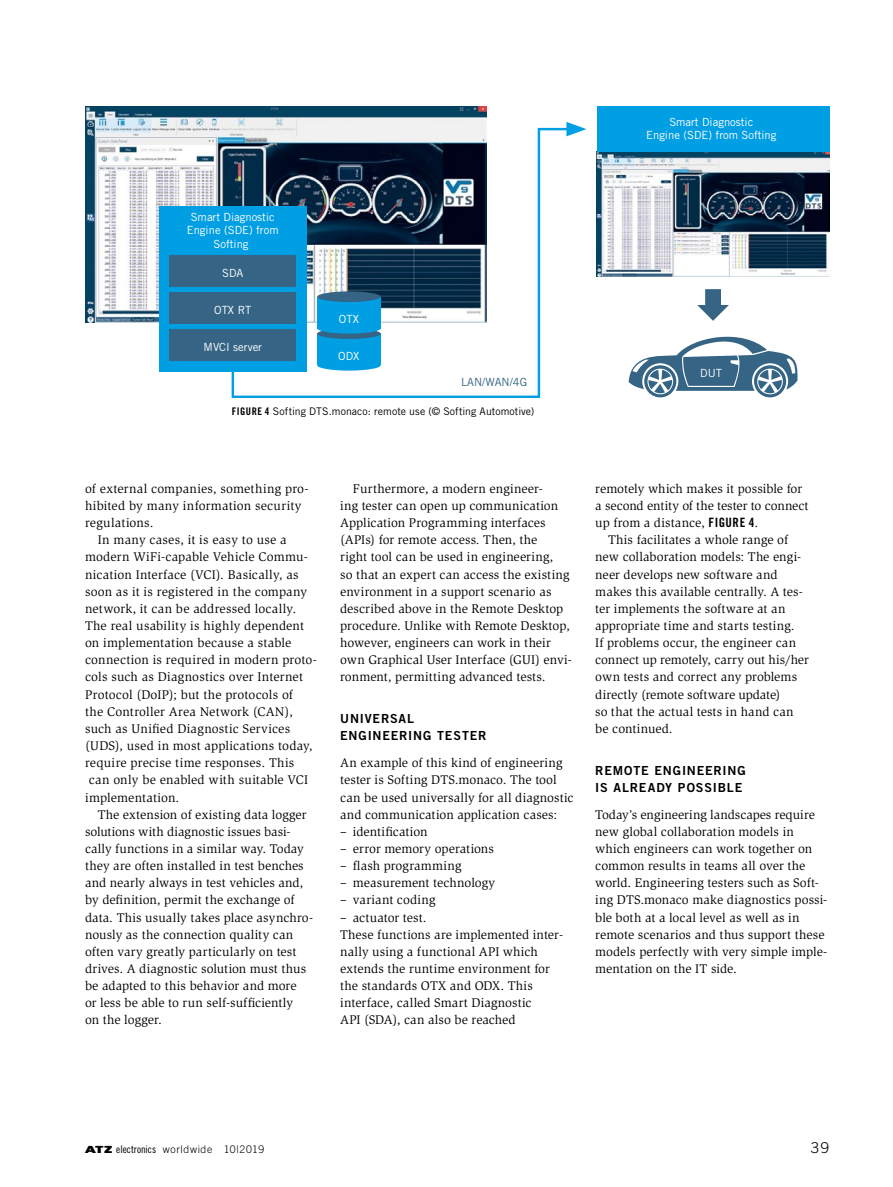
<style>
.page{position:relative;width:893px;height:1187px;background:#fff}
.page>*{position:absolute;margin:0;border:0;box-sizing:border-box;transform-origin:0 0}
.t1{font:300 15px "Trade Gothic LT Std";color:#000}
.Para_Indent{font:12.9px/17.1px "Slimbach Std";letter-spacing:.005em;color:#000}
.Para_x{font:12.9px/17.1px "Slimbach Std";letter-spacing:.005em;color:#000}
.SectionHeading_1_x{font:12.45px/17.1px "Trade Gothic LT Std Bd 2";letter-spacing:.065em;color:#000}
.t2{font:11.25px/13.5px "Trade Gothic LT Std";color:#fff;text-align:center}
.t3{font:11.25px "Trade Gothic LT Std";color:#356485}
.Image_Caption_x{font:10.5px "Trade Gothic LT Std";letter-spacing:.005em;color:#000}
.t4{font:300 10.5px "Trade Gothic LT Std";letter-spacing:.06em;color:#000}
.s1{font-family:"Trade Gothic LT Std Bd Cn 20"}
.s2{font-family:"The Sans";font-weight:900}
.s3{font-family:"Trade Gothic LT Std Cn 18";font-weight:400}
</style>
<div class="page">
<svg style="left:230px;top:127px;width:338px;height:271px"></svg>
<img style="left:85px;top:106px;width:401px;height:216px">
<div style="left:159px;top:206px;width:148px;height:165px;background:#009ee3"></div>
<div style="left:169px;top:255px;width:127px;height:32px;background:#356485"></div>
<div style="left:169px;top:292px;width:127px;height:32px;background:#356485"></div>
<div style="left:169px;top:329px;width:127px;height:32px;background:#356485"></div>
<div style="left:317px;top:360px;width:64px;height:10px;background:#009ee3;border-radius:50%"></div>
<div style="left:317px;top:333px;width:64px;height:32px;background:#009ee3"></div>
<svg style="left:317px;top:328px;width:64px;height:11px"></svg>
<div style="left:317px;top:323px;width:64px;height:10px;background:#009ee3;border-radius:50%"></div>
<div style="left:317px;top:297px;width:64px;height:31px;background:#009ee3"></div>
<div style="left:317px;top:291px;width:64px;height:11px;background:#356485;border-radius:50%"></div>
<img style="left:597px;top:152px;width:232px;height:125px">
<div style="left:597px;top:106px;width:232px;height:46px;background:#009ee3"></div>
<svg style="left:566px;top:122px;width:20px;height:14px"></svg>
<svg style="left:697px;top:289px;width:32px;height:32px"></svg>
<svg style="left:629px;top:336px;width:169px;height:61px"></svg>
<p class="t2" style="left:646px;top:115px;width:132px">Smart Diagnostic<br>Engine (SDE) from Softing</p>
<p class="t2" style="left:187px;top:209px;width:93px">Smart Diagnostic<br>Engine (SDE) from<br>Softing</p>
<p class="t2" style="left:222px;top:266px;width:23px">SDA</p>
<p class="t2" style="left:214px;top:303px;width:39px">OTX RT</p>
<p class="t2" style="left:204px;top:340px;width:60px">MVCI server</p>
<p class="t2" style="left:339px;top:312px;width:22px">OTX</p>
<p class="t2" style="left:338px;top:349px;width:23px">ODX</p>
<p class="t3" style="left:461px;top:375px;width:68px">LAN/WAN/4G</p>
<p class="Image_Caption_x" style="left:232px;top:405px;width:304px"><span class="s1">FIGURE 4</span> Softing DTS.monaco: remote use (© Softing Automotive)</p>
<p class="t2" style="left:700px;top:366px;width:23px">DUT</p>
<p class="Para_x" style="left:85px;top:480px;width:225px">of external companies, something pro&shy;hibited by many information security regulations.</p>
<p class="Para_Indent" style="left:85px;top:531px;width:233px;text-indent:13px">In many cases, it is easy to use a modern WiFi-capable Vehicle Commu&shy;nication Interface (VCI). Basically, as soon as it is registered in the company network, it can be addressed locally.<br>The real usability is highly dependent on implementation because a stable connection is required in modern proto&shy;cols such as Diagnostics over Internet Protocol (DoIP); but the protocols of<br>the Controller Area Network (CAN), such as Unified Diagnostic Services (UDS), used in most applications today, require precise time responses. This can only be enabled with suitable VCI implementation.</p>
<p class="Para_Indent" style="left:85px;top:805px;width:230px;text-indent:13px">The extension of existing data logger solutions with diagnostic issues basi&shy;cally functions in a similar way. Today they are often installed in test benches and nearly always in test vehicles and, by definition, permit the exchange of data. This usually takes place asynchro&shy;nously as the connection quality can often vary greatly particularly on test drives. A diagnostic solution must thus be adapted to this behavior and more<br>or less be able to run self-sufficiently<br>on the logger.</p>
<p class="Para_Indent" style="left:340px;top:480px;width:233px;text-indent:13px">Furthermore, a modern engineer-<br>ing tester can open up communication Application Programming interfaces (APIs) for remote access. Then, the<br>right tool can be used in engineering,<br>so that an expert can access the existing environment in a support scenario as described above in the Remote Desktop procedure. Unlike with Remote Desktop, however, engineers can work in their own Graphical User Interface (GUI) envi&shy;ronment, permitting advanced tests.</p>
<p class="SectionHeading_1_x" style="left:340px;top:710px;width:148px">UNIVERSAL<br>ENGINEERING TESTER</p>
<p class="Para_x" style="left:340px;top:754px;width:235px">An example of this kind of engineering tester is Softing DTS.monaco. The tool can be used universally for all diagnostic and communication application cases:</p>
<p class="Para_Indent" style="left:340px;top:823px;width:89px">– identification</p>
<p class="Para_Indent" style="left:340px;top:840px;width:155px">– error memory operations</p>
<p class="Para_Indent" style="left:340px;top:857px;width:123px">– flash programming</p>
<p class="Para_Indent" style="left:340px;top:874px;width:157px">– measurement technology</p>
<p class="Para_Indent" style="left:340px;top:891px;width:97px">– variant coding</p>
<p class="Para_Indent" style="left:340px;top:908px;width:88px">– actuator test.</p>
<p class="Para_x" style="left:340px;top:925px;width:224px">These functions are implemented inter&shy;nally using a functional API which extends the runtime environment for the standards OTX and ODX. This interface, called Smart Diagnostic<br>API (SDA), can also be reached</p>
<p class="Para_x" style="left:595px;top:480px;width:215px">remotely which makes it possible for a second entity of the tester to connect up from a distance, <span class="s1">FIGURE 4</span>.</p>
<p class="Para_Indent" style="left:595px;top:531px;width:215px;text-indent:13px">This facilitates a whole range of new collaboration models: The engi&shy;neer develops new software and makes this available centrally. A tes&shy;ter implements the software at an appropriate time and starts testing.<br>If problems occur, the engineer can connect up remotely, carry out his/her own tests and correct any problems directly (remote software update)<br>so that the actual tests in hand can be continued.</p>
<p class="SectionHeading_1_x" style="left:595px;top:761px;width:152px">REMOTE ENGINEERING<br>IS ALREADY POSSIBLE</p>
<p class="Para_x" style="left:595px;top:805px;width:233px">Today’s engineering landscapes require new global collaboration models in which engineers can work together on common results in teams all over the world. Engineering testers such as Soft&shy;ing DTS.monaco make diagnostics possi&shy;ble both at a local level as well as in remote scenarios and thus support these models perfectly with very simple imple&shy;mentation on the IT side.</p>
<p class="t4" style="left:85px;top:1142px;width:181px"><span class="s2">ATZ</span> <span class="s3">electronics</span> worldwide 10|2019</p>
<p class="t1" style="left:811px;top:1138px;width:20px">39</p>
</div>
